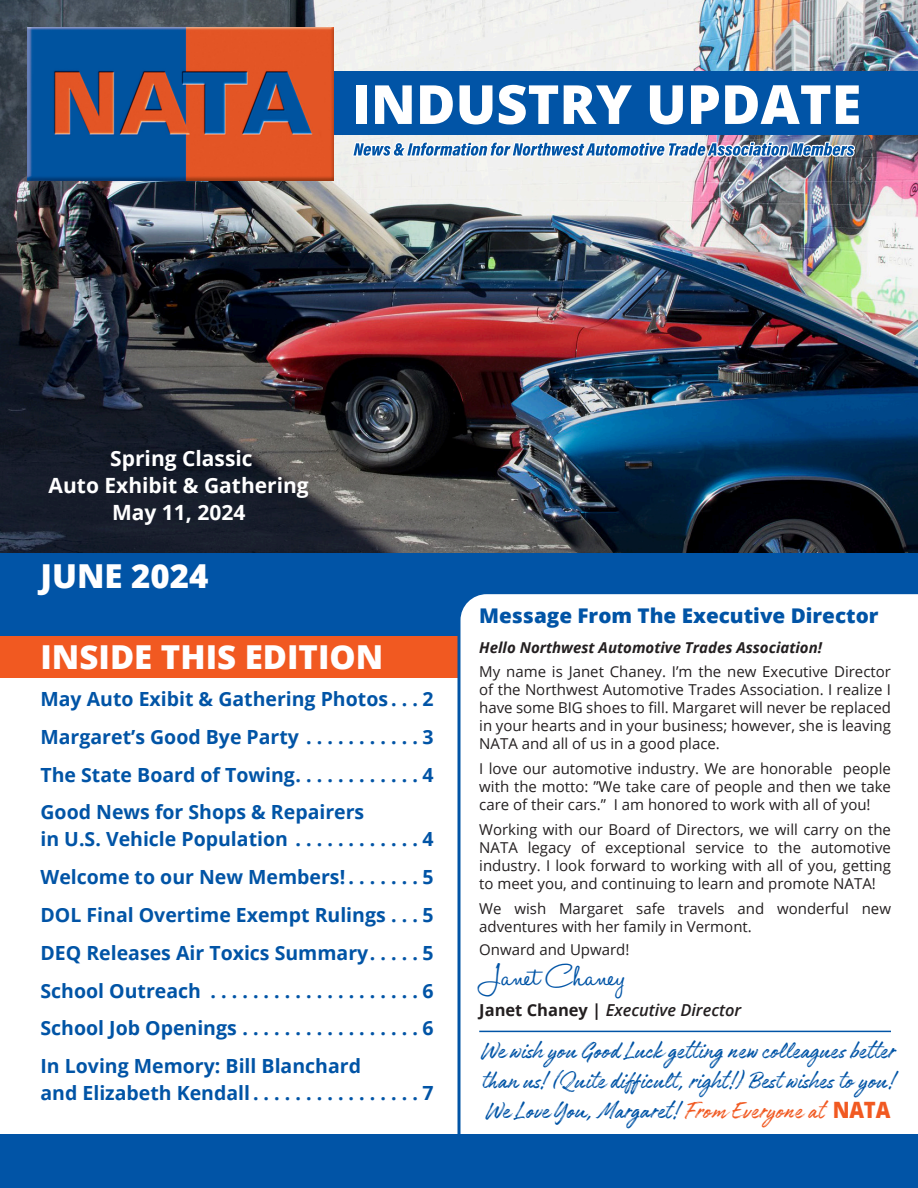
<style>
.page{position:relative;width:918px;height:1188px;background:#fff}
.page>*{position:absolute;margin:0;border:0;box-sizing:border-box;transform-origin:0 0}
.t1{font:800 54px "Open Sans";color:#fff}
.Text_12_point_regular{font:36px "Halo Handletter";color:#0154a6;scale:1.1 1}
.t2{font:800 33px "Open Sans";color:#fff}
.Text_12_point_regular-2{font:27px/30px "Authenia";color:#0154a6;text-align:justify}
.Text_12_point_regular-3{font:700 21px "Open Sans";color:#fff}
.Header_22_point_extra_bold{font:800 20.25px "Open Sans";color:#0154a6}
.t3{font:700 19.5px/27px "Open Sans";color:#0154a6}
.Text_12_point_regular-4{font:italic 600 16.5px "Open Sans";color:#231f20}
.Text_12_point_regular-5{font:15px/18px "Open Sans";color:#231f20;text-align:justify}
.Text_12_point_regular-6{font:italic 700 15px "Open Sans";color:#231f20}
.s1{font-weight:700;font-style:normal}
.s2{color:#f15921}
.s3{font-family:"Open Sans";font-weight:800;font-size:22.5px;color:#f15921}
</style>
<div class="page">
<img style="left:0;top:0;width:918px;height:554px">
<div style="left:0;top:636px;width:458px;height:42px;background:#f15921"></div>
<div style="left:0;top:554px;width:918px;height:82px;background:#0154a6"></div>
<div style="left:27px;top:71px;width:891px;height:64px;background:#0154a6"></div>
<img style="left:27px;top:27px;width:307px;height:154px">
<img style="left:351px;top:135px;width:505px;height:49px">
<svg style="left:353px;top:143px;width:501px;height:13px"></svg>
<svg style="left:457px;top:594px;width:461px;height:540px"></svg>
<div style="left:0;top:1134px;width:918px;height:54px;background:#0154a6"></div>
<hr style="left:479px;top:1031px;width:412px;height:1px;background:#0154a6">
<p class="t1" style="left:352px;top:63px;width:511px">INDUSTRY UPDATE</p>
<p class="Text_12_point_regular-3" style="left:110px;top:444px;width:144px">Spring Classic</p>
<p class="Text_12_point_regular-3" style="left:49px;top:471px;width:262px">Auto Exhibit &amp; Gathering</p>
<p class="Text_12_point_regular-3" style="left:112px;top:498px;width:135px">May 11, 2024</p>
<p class="t2" style="left:40px;top:550px;width:170px">JUNE 2024</p>
<p class="t2" style="left:40px;top:632px;width:344px">INSIDE THIS EDITION</p>
<p class="t3" style="left:40px;top:685px;width:395px">May Auto Exibit &amp; Gathering Photos . . 2</p>
<p class="t3" style="left:40px;top:723px;width:395px">Margaret’s Good Bye Party . . . . . . . . . . 3</p>
<p class="t3" style="left:40px;top:761px;width:395px">The State Board of Towing . . . . . . . . . . . 4</p>
<p class="t3" style="left:40px;top:798px;width:395px">Good News for Shops &amp; Repairers<br>in U.S. Vehicle Population . . . . . . . . . . . 4</p>
<p class="t3" style="left:40px;top:863px;width:395px">Welcome to our New Members! . . . . . . 5</p>
<p class="t3" style="left:40px;top:901px;width:395px">DOL Final Overtime Exempt Rulings . . 5</p>
<p class="t3" style="left:40px;top:939px;width:395px">DEQ Releases Air Toxics Summary . . . . 5</p>
<p class="t3" style="left:40px;top:977px;width:395px">School Outreach . . . . . . . . . . . . . . . . . . . 6</p>
<p class="t3" style="left:40px;top:1014px;width:395px">School Job Openings . . . . . . . . . . . . . . . . 6</p>
<p class="t3" style="left:40px;top:1052px;width:395px">In Loving Memory: Bill Blanchard<br>and Elizabeth Kendall . . . . . . . . . . . . . . . 7</p>
<p class="Header_22_point_extra_bold" style="left:479px;top:601px;width:401px">Message From The Executive Director</p>
<p class="Text_12_point_regular-6" style="left:479px;top:637px;width:344px">Hello Northwest Automotive Trades Association!</p>
<p class="Text_12_point_regular-5" style="left:479px;top:663px;width:413px">My name is Janet Chaney. I’m the new Executive Director of the Northwest Automotive Trades Association. I realize I have some BIG shoes to fill. Margaret will never be replaced in your hearts and in your business; however, she is leaving NATA and all of us in a good place.</p>
<p class="Text_12_point_regular-5" style="left:479px;top:759px;width:413px">I love our automotive industry. We are honorable people with the motto: ”We take care of people and then we take care of their cars.” I am honored to work with all of you!</p>
<p class="Text_12_point_regular-5" style="left:479px;top:820px;width:413px">Working with our Board of Directors, we will carry on the NATA legacy of exceptional service to the automotive industry. I look forward to working with all of you, getting to meet you, and continuing to learn and promote NATA!</p>
<p class="Text_12_point_regular-5" style="left:479px;top:899px;width:413px">We wish Margaret safe travels and wonderful new adventures with her family in Vermont.</p>
<p class="Text_12_point_regular-5" style="left:479px;top:941px;width:152px">Onward and Upward!</p>
<p class="Text_12_point_regular" style="left:479px;top:957px;width:134px">Janet Chaney</p>
<p class="Text_12_point_regular-4" style="left:479px;top:998px;width:264px"><span class="s1">Janet Chaney |</span> Executive Director</p>
<p class="Text_12_point_regular-2" style="left:482px;top:1038px;width:415px">We wish you Good Luck getting new colleagues better than us! (Quite difficult, right!) Best wishes to you!<br>We Love You, Margaret! <span class="s2">From Everyone at</span> <span class="s3">NATA</span></p>
</div>
